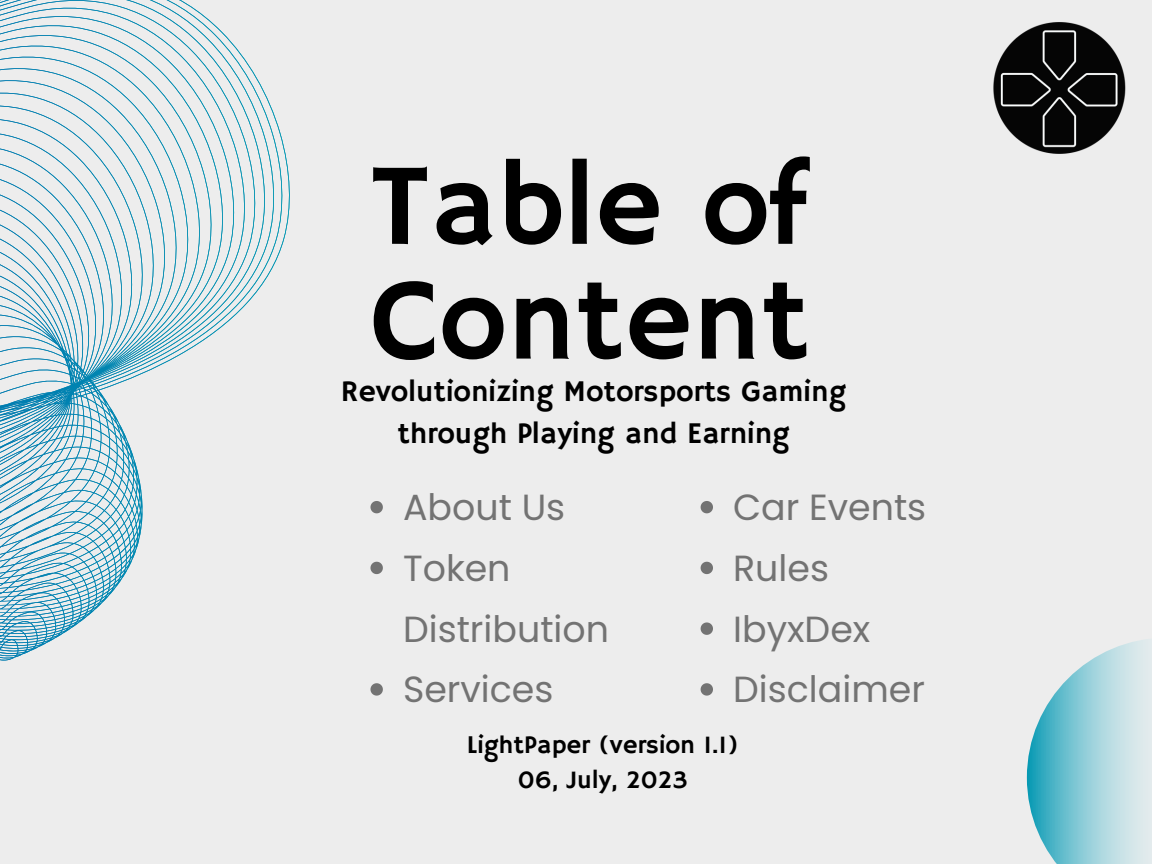
<style>
.page{position:relative;width:1152px;height:864px;background:#ededed}
.page>*{position:absolute;margin:0;border:0;box-sizing:border-box;transform-origin:0 0}
.t1{font:117px/114.8px "Hammersmith One";color:#000}
.t2{font:36.3px/60.8px "Poppins";color:#737373}
.t3{font:30px "Hammersmith One";color:#000}
.t4{font:25.5px "Hammersmith One";color:#000}
</style>
<div class="page">
<svg style="left:0;top:0;width:290px;height:660px"></svg>
<svg style="left:1027px;top:639px;width:122px;height:225px"></svg>
<img style="left:993px;top:22px;width:133px;height:132px">
<svg style="left:370px;top:501px;width:13px;height:12px"></svg>
<svg style="left:370px;top:562px;width:13px;height:12px"></svg>
<svg style="left:370px;top:683px;width:13px;height:13px"></svg>
<svg style="left:701px;top:501px;width:12px;height:12px"></svg>
<svg style="left:701px;top:562px;width:12px;height:12px"></svg>
<svg style="left:701px;top:622px;width:12px;height:13px"></svg>
<svg style="left:701px;top:683px;width:12px;height:13px"></svg>
<p class="t1" style="left:371px;top:154px;width:440px">Table of<br>Content</p>
<p class="t3" style="left:341px;top:374px;width:507px">Revolutionizing Motorsports Gaming</p>
<p class="t3" style="left:397px;top:416px;width:394px">through Playing and Earning</p>
<p class="t2" style="left:403px;top:477px;width:164px">About Us</p>
<p class="t2" style="left:403px;top:538px;width:207px">Token<br>Distribution</p>
<p class="t2" style="left:403px;top:659px;width:152px">Services</p>
<p class="t2" style="left:733px;top:477px;width:195px">Car Events</p>
<p class="t2" style="left:733px;top:538px;width:97px">Rules</p>
<p class="t2" style="left:733px;top:599px;width:139px">IbyxDex</p>
<p class="t2" style="left:733px;top:659px;width:193px">Disclaimer</p>
<p class="t4" style="left:467px;top:730px;width:273px">LightPaper (version 1.1)</p>
<p class="t4" style="left:518px;top:765px;width:171px">06, July, 2023</p>
</div>
